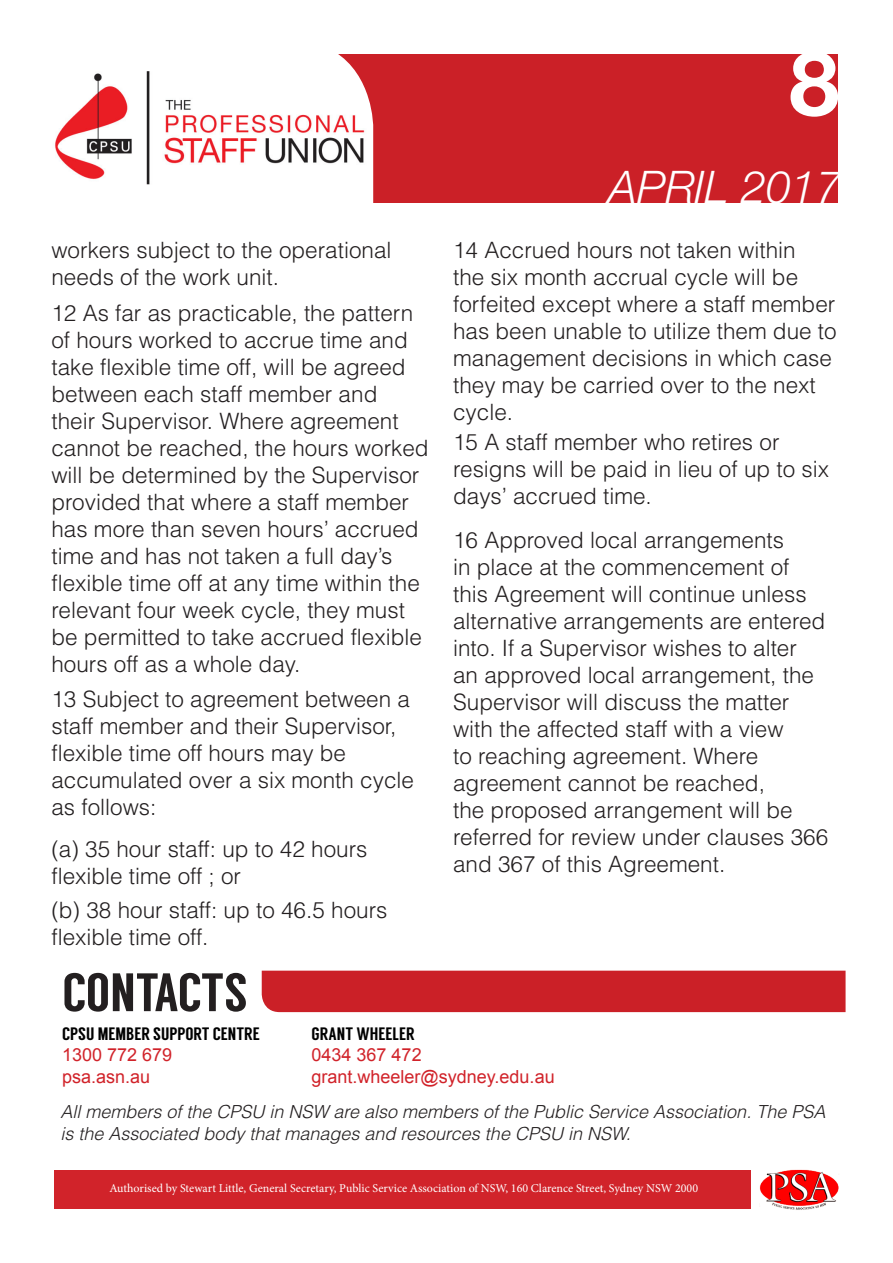
<style>
.page{position:relative;width:893px;height:1263px;background:#fff}
.page>*{position:absolute;margin:0;border:0;box-sizing:border-box;transform-origin:0 0}
.t1{font:700 90px "Helvetica Neue";color:#fff}
.t2{font:54px "Langdon";letter-spacing:-.015em;color:#231f20}
.t3{font:italic 300 45px "Helvetica Neue";color:#fff}
.t4{font:300 22.5px/27px "Helvetica";color:#231f20}
.t5{font:italic 300 18px/22.5px "Helvetica";color:#231f20}
.t6{font:18px "Arial";color:#d1232a}
.t7{font:18px "Langdon";color:#000}
.t8{font:12px "Minion Pro";color:#fff}
</style>
<div class="page">
<div style="left:53px;top:54px;width:785px;height:148px;background:#cb2027"></div>
<img style="left:53px;top:54px;width:320px;height:148px">
<img style="left:759px;top:1169px;width:80px;height:41px">
<div style="left:54px;top:1170px;width:697px;height:38px;background:#d1232a"></div>
<div style="left:262px;top:971px;width:583px;height:41px;background:#cb2027"></div>
<p class="t1" style="left:789px;top:28px;width:52px">8</p>
<p class="t4" style="left:51px;top:236px;width:342px">workers subject to the operational needs of the work unit.</p>
<p class="t4" style="left:51px;top:299px;width:379px">12 As far as practicable, the pattern of hours worked to accrue time and take flexible time off, will be agreed between each staff member and<br>their Supervisor. Where agreement cannot be reached, the hours worked will be determined by the Supervisor provided that where a staff member has more than seven hours’ accrued time and has not taken a full day’s flexible time off at any time within the relevant four week cycle, they must be permitted to take accrued flexible hours off as a whole day.</p>
<p class="t4" style="left:51px;top:685px;width:364px">13 Subject to agreement between a staff member and their Supervisor, flexible time off hours may be accumulated over a six month cycle as follows:</p>
<p class="t4" style="left:51px;top:835px;width:318px">(a) 35 hour staff: up to 42 hours flexible time off ; or</p>
<p class="t4" style="left:51px;top:896px;width:338px">(b) 38 hour staff: up to 46.5 hours flexible time off.</p>
<p class="t3" style="left:609px;top:160px;width:234px">APRIL 2017</p>
<p class="t4" style="left:453px;top:236px;width:385px">14 Accrued hours not taken within<br>the six month accrual cycle will be forfeited except where a staff member has been unable to utilize them due to management decisions in which case they may be carried over to the next cycle.</p>
<p class="t4" style="left:453px;top:428px;width:377px">15 A staff member who retires or resigns will be paid in lieu of up to six days’ accrued time.</p>
<p class="t4" style="left:453px;top:526px;width:377px">16 Approved local arrangements<br>in place at the commencement of this Agreement will continue unless alternative arrangements are entered into. If a Supervisor wishes to alter<br>an approved local arrangement, the Supervisor will discuss the matter with the affected staff with a view<br>to reaching agreement. Where agreement cannot be reached,<br>the proposed arrangement will be referred for review under clauses 366 and 367 of this Agreement.</p>
<p class="t2" style="left:62px;top:961px;width:187px">CONTACTS</p>
<p class="t7" style="left:62px;top:1023px;width:199px">CPSU MEMBER SUPPORT CENTRE</p>
<p class="t6" style="left:62px;top:1043px;width:112px">1300 772 679</p>
<p class="t6" style="left:62px;top:1065px;width:90px">psa.asn.au</p>
<p class="t7" style="left:312px;top:1023px;width:104px">GRANT WHEELER</p>
<p class="t6" style="left:312px;top:1043px;width:112px">0434 367 472</p>
<p class="t6" style="left:312px;top:1065px;width:245px">grant.wheeler@sydney.edu.au</p>
<p class="t5" style="left:60px;top:1100px;width:766px">All members of the CPSU in NSW are also members of the Public Service Association. The PSA is the Associated body that manages and resources the CPSU in NSW.</p>
<p class="t8" style="left:109px;top:1180px;width:590px">Authorised by Stewart Little, General Secretary, Public Service Association of NSW, 160 Clarence Street, Sydney NSW 2000</p>
</div>
